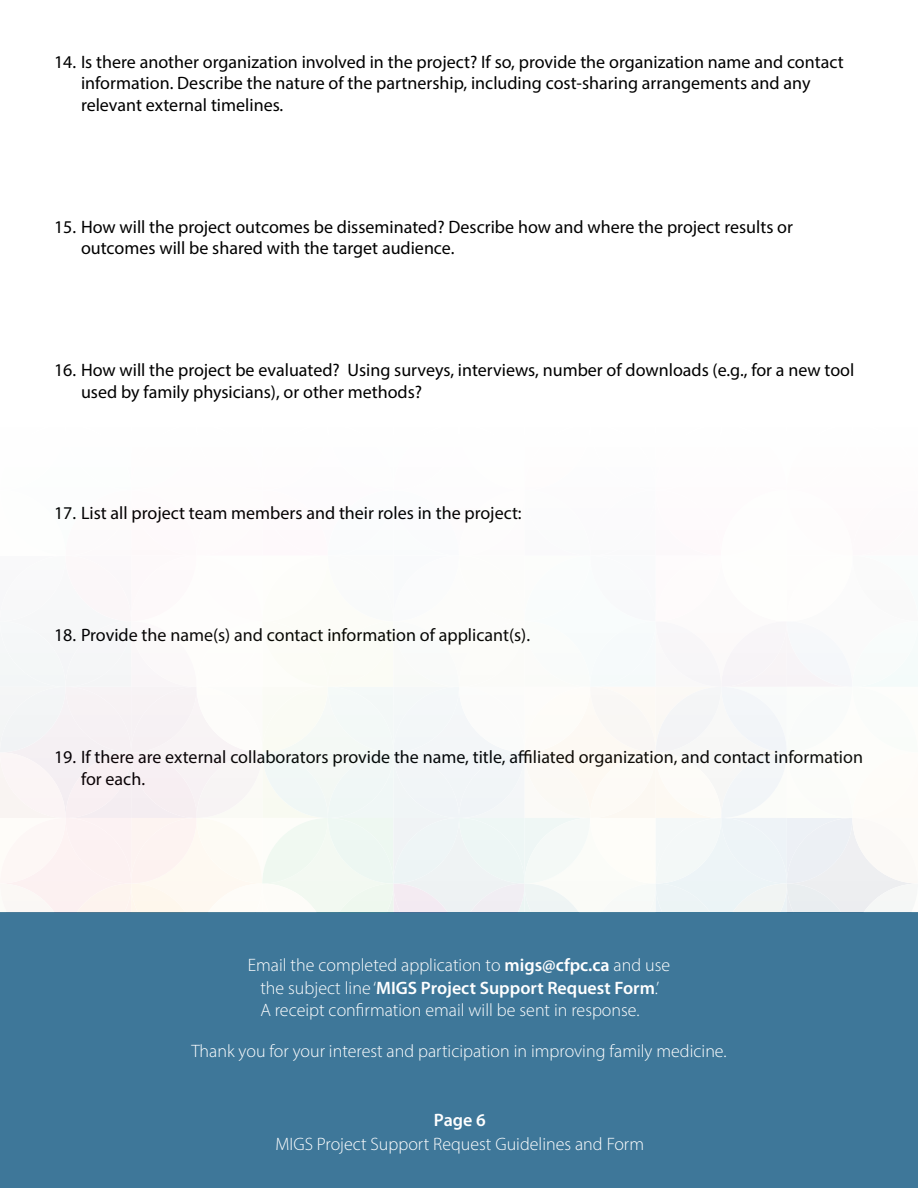
<style>
.page{position:relative;width:918px;height:1188px;background:#fff}
.page>*{position:absolute;margin:0;border:0;box-sizing:border-box;transform-origin:0 0}
.t1{font:18px/21.6px "Myriad Pro";color:#000}
.Body_Text{font:300 18px/22.5px "Myriad Pro";color:#fff}
.t2{font:600 18px "Myriad Pro";color:#fff}
.s1{font-weight:600}
</style>
<div class="page">
<div style="left:0;top:913px;width:918px;height:275px;background:#3e7799"></div>
<svg style="left:0;top:653px;width:918px;height:260px"></svg>
<p class="t1" style="left:81px;top:50px;width:764px;text-indent:-27px">14. Is there another organization involved in the project? If so, provide the organization name and contact information. Describe the nature of the partnership, including cost-sharing arrangements and any relevant external timelines.</p>
<p class="t1" style="left:81px;top:215px;width:714px;text-indent:-27px">15. How will the project outcomes be disseminated? Describe how and where the project results or outcomes will be shared with the target audience.</p>
<p class="t1" style="left:81px;top:359px;width:775px;text-indent:-27px">16. How will the project be evaluated? Using surveys, interviews, number of downloads (e.g., for a new tool used by family physicians), or other methods?</p>
<p class="t1" style="left:54px;top:502px;width:469px">17. List all project team members and their roles in the project:</p>
<p class="t1" style="left:54px;top:624px;width:478px">18. Provide the name(s) and contact information of applicant(s).</p>
<p class="t1" style="left:81px;top:746px;width:784px;text-indent:-27px">19. If there are external collaborators provide the name, title, affiliated organization, and contact information for each.</p>
<p class="Body_Text" style="left:260px;top:954px;width:411px;text-indent:-13px">Email the completed application to <span class="s1">migs@cfpc.ca</span> and use the subject line ‘<span class="s1">MIGS Project Support Request Form</span>.’<br>A receipt confirmation email will be sent in response.</p>
<p class="Body_Text" style="left:191px;top:1039px;width:537px">Thank you for your interest and participation in improving family medicine.</p>
<p class="t2" style="left:434px;top:1110px;width:53px">Page 6</p>
<p class="Body_Text" style="left:276px;top:1132px;width:370px">MIGS Project Support Request Guidelines and Form</p>
</div>
